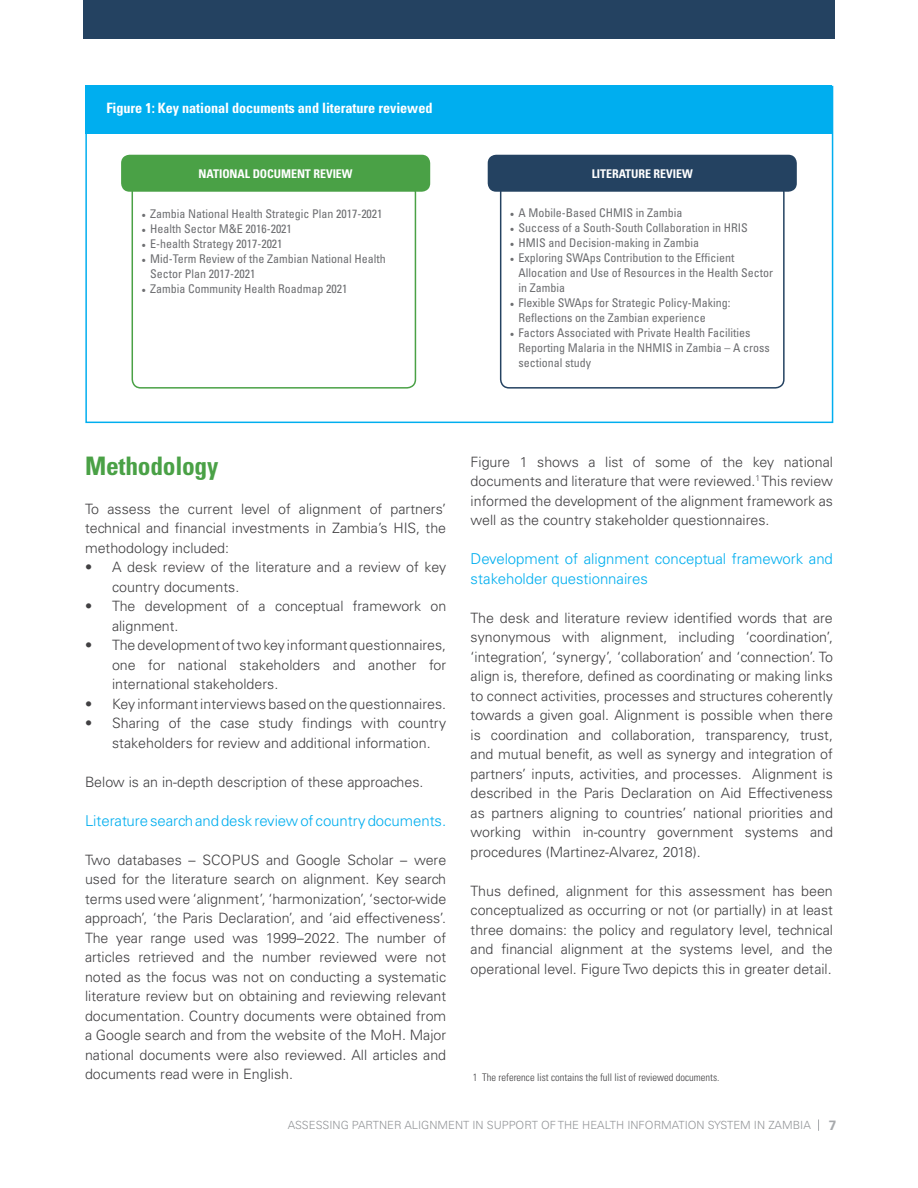
<style>
.page{position:relative;width:918px;height:1188px;background:#fff}
.page>*{position:absolute;margin:0;border:0;box-sizing:border-box;transform-origin:0 0}
.t1{font:700 condensed 25.5px "Univers LT Std";letter-spacing:-.01em;color:#4aa146}
.t2{font:300 15px/19.5px "Univers LT Std";letter-spacing:-.005em;color:#00aeef}
.t3{font:300 14.25px/19.5px "Univers LT Std";color:#414042;text-align:justify}
.t4{font:700 condensed 14.25px "Univers LT Std";letter-spacing:-.005em;color:#fff}
.t5{font:700 13.5px "Univers LT Std";color:#a7a9ac}
.t6{font:condensed 12px/15px "Univers LT Std";color:#6d6e71}
.t7{font:700 condensed 12px "Univers LT Std";letter-spacing:-.005em;color:#fff}
.t8{font:300 11.25px "Univers LT Std";color:#939598}
.t9{font:300 condensed 10.5px "Univers LT Std";color:#414042}
.s1{font-family:"Minion Pro";font-stretch:normal}
</style>
<div class="page">
<div style="left:83px;top:0;width:751px;height:38px;background:#244261"></div>
<div style="left:132px;top:183px;width:284px;height:206px;border:2px solid #4aa146;border-radius:9px"></div>
<div style="left:500px;top:183px;width:285px;height:206px;border:2px solid #244261;border-radius:9px"></div>
<div style="left:85px;top:86px;width:747px;height:48px;background:#00aeef"></div>
<div style="left:121px;top:155px;width:309px;height:37px;background:#4aa146;border-radius:9px"></div>
<div style="left:488px;top:155px;width:309px;height:37px;background:#244261;border-radius:9px"></div>
<p class="t4" style="left:106px;top:99px;width:328px">Figure 1: Key national documents and literature reviewed</p>
<p class="t7" style="left:199px;top:166px;width:155px">NATIONAL DOCUMENT REVIEW</p>
<p class="t7" style="left:592px;top:166px;width:103px">LITERATURE REVIEW</p>
<p class="t6" style="left:142px;top:206px;width:243px"><span class="s1">•</span> Zambia National Health Strategic Plan 2017-2021</p>
<p class="t6" style="left:142px;top:221px;width:152px"><span class="s1">•</span> Health Sector M&amp;E 2016-2021</p>
<p class="t6" style="left:142px;top:236px;width:143px"><span class="s1">•</span> E-health Strategy 2017-2021</p>
<p class="t6" style="left:150px;top:251px;width:237px;text-indent:-9px"><span class="s1">•</span> Mid-Term Review of the Zambian National Health<br>Sector Plan 2017-2021</p>
<p class="t6" style="left:142px;top:281px;width:207px"><span class="s1">•</span> Zambia Community Health Roadmap 2021</p>
<p class="t6" style="left:510px;top:205px;width:174px"><span class="s1">•</span> A Mobile-Based CHMIS in Zambia</p>
<p class="t6" style="left:510px;top:220px;width:239px"><span class="s1">•</span> Success of a South-South Collaboration in HRIS</p>
<p class="t6" style="left:510px;top:235px;width:191px"><span class="s1">•</span> HMIS and Decision-making in Zambia</p>
<p class="t6" style="left:518px;top:250px;width:256px;text-indent:-9px"><span class="s1">•</span> Exploring SWAps Contribution to the Efficient<br>Allocation and Use of Resources in the Health Sector in Zambia</p>
<p class="t6" style="left:518px;top:295px;width:214px;text-indent:-9px"><span class="s1">•</span> Flexible SWAps for Strategic Policy-Making:<br>Reflections on the Zambian experience</p>
<p class="t6" style="left:518px;top:325px;width:253px;text-indent:-9px"><span class="s1">•</span> Factors Associated with Private Health Facilities<br>Reporting Malaria in the NHMIS in Zambia – A cross sectional study</p>
<p class="t3" style="left:471px;top:452px;width:364px">Figure 1 shows a list of some of the key national documents and literature that were reviewed.<sup>1</sup> This review informed the development of the alignment framework as well as the country stakeholder questionnaires.</p>
<p class="t2" style="left:471px;top:549px;width:364px">Development of alignment conceptual framework and stakeholder questionnaires</p>
<p class="t3" style="left:471px;top:608px;width:364px">The desk and literature review identified words that are synonymous with alignment, including ‘coordination’, ‘integration’, ‘synergy’, ‘collaboration’ and ‘connection’. To align is, therefore, defined as coordinating or making links to connect activities, processes and structures coherently towards a given goal. Alignment is possible when there is coordination and collaboration, transparency, trust, and mutual benefit, as well as synergy and integration of partners’ inputs, activities, and processes. Alignment is described in the Paris Declaration on Aid Effectiveness as partners aligning to countries’ national priorities and working within in-country government systems and procedures (Martinez-Alvarez, 2018).</p>
<p class="t3" style="left:471px;top:881px;width:364px">Thus defined, alignment for this assessment has been conceptualized as occurring or not (or partially) in at least three domains: the policy and regulatory level, technical and financial alignment at the systems level, and the operational level. Figure Two depicts this in greater detail.</p>
<h1 class="t1" style="left:85px;top:450px;width:135px">Methodology</h1>
<p class="t3" style="left:85px;top:499px;width:363px">To assess the current level of alignment of partners’ technical and financial investments in Zambia’s HIS, the methodology included:</p>
<p class="t3" style="left:112px;top:558px;width:336px;text-indent:-27px">• A desk review of the literature and a review of key country documents.</p>
<p class="t3" style="left:112px;top:597px;width:336px;text-indent:-27px">• The development of a conceptual framework on alignment.</p>
<p class="t3" style="left:112px;top:636px;width:336px;text-indent:-27px">• The development of two key informant questionnaires, one for national stakeholders and another for international stakeholders.</p>
<p class="t3" style="left:85px;top:694px;width:363px">• Key informant interviews based on the questionnaires.</p>
<p class="t3" style="left:112px;top:714px;width:336px;text-indent:-27px">• Sharing of the case study findings with country stakeholders for review and additional information.</p>
<p class="t3" style="left:85px;top:772px;width:340px">Below is an in-depth description of these approaches.</p>
<p class="t2" style="left:85px;top:811px;width:363px">Literature search and desk review of country documents.</p>
<p class="t3" style="left:85px;top:850px;width:363px">Two databases – SCOPUS and Google Scholar – were used for the literature search on alignment. Key search terms used were ‘alignment’, ‘harmonization’, ‘sector-wide approach’, ‘the Paris Declaration’, and ‘aid effectiveness’.<br>The year range used was 1999–2022. The number of articles retrieved and the number reviewed were not noted as the focus was not on conducting a systematic literature review but on obtaining and reviewing relevant documentation. Country documents were obtained from a Google search and from the website of the MoH. Major national documents were also reviewed. All articles and documents read were in English.</p>
<p class="t9" style="left:473px;top:1071px;width:248px">1 The reference list contains the full list of reviewed documents.</p>
<p class="t8" style="left:288px;top:1118px;width:524px">ASSESSING PARTNER ALIGNMENT IN SUPPORT OF THE HEALTH INFORMATION SYSTEM IN ZAMBIA</p>
<p class="t5" style="left:829px;top:1117px;width:9px">7</p>
</div>
